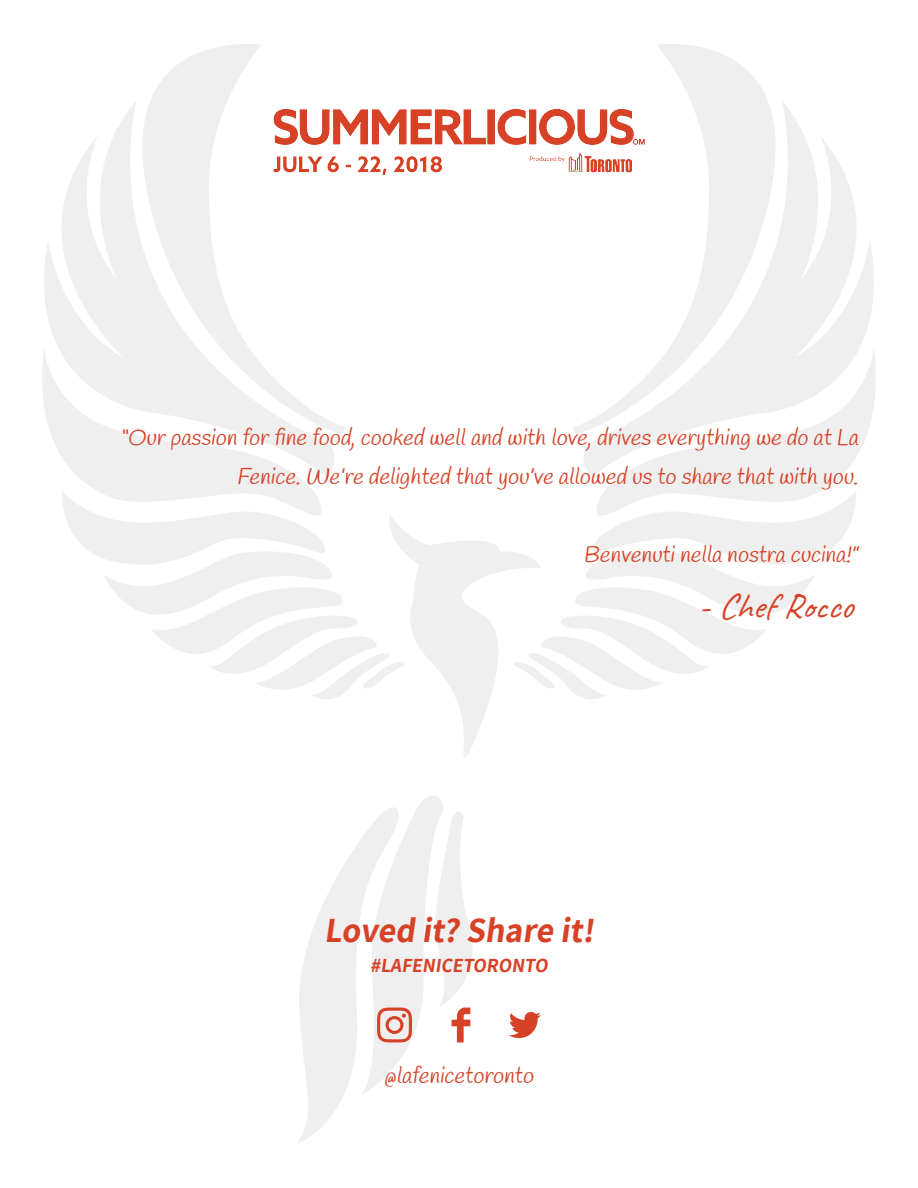
<style>
.page{position:relative;width:918px;height:1188px;background:#fff}
.page>*{position:absolute;margin:0;border:0;box-sizing:border-box;transform-origin:0 0}
.t1{font:36px "Caveat";color:#d74227}
.t2{font:700 34.5px "Assistant";color:#d74227}
.t3{font:22.5px/39px "Handlee";color:#d74227;text-align:right}
.t4{font:700 19.5px "Assistant";color:#d74227}
</style>
<div class="page">
<svg style="left:151px;top:44px;width:194px;height:388px"></svg>
<svg style="left:44px;top:99px;width:299px;height:375px"></svg>
<svg style="left:42px;top:347px;width:283px;height:143px;fill:#f0eff0"></svg>
<svg style="left:573px;top:44px;width:194px;height:388px"></svg>
<svg style="left:575px;top:99px;width:299px;height:375px"></svg>
<svg style="left:593px;top:347px;width:283px;height:143px;fill:#f0eff0"></svg>
<svg style="left:62px;top:490px;width:794px;height:267px"></svg>
<svg style="left:509px;top:1012px;width:32px;height:26px"></svg>
<svg style="left:298px;top:796px;width:174px;height:347px"></svg>
<img style="left:268px;top:104px;width:382px;height:76px">
<p class="t3" style="left:120px;top:420px;width:744px">“Our passion for fine food, cooked well and with love, drives everything we do at La<br>Fenice.We’re delighted that you’ve allowed us to share that with you.</p>
<p class="t3" style="left:583px;top:537px;width:281px">Benvenutinella nostra cucina!”</p>
<h1 class="t1" style="left:697px;top:583px;width:163px">- Chef Rocco</h1>
<h2 class="t2" style="left:324px;top:907px;width:278px">Loved it? Share it!</h2>
<p class="t4" style="left:370px;top:953px;width:183px">#LAFENICETORONTO</p>
<p class="t3" style="left:384px;top:1057px;width:155px">@lafenicetoronto</p>
</div>
